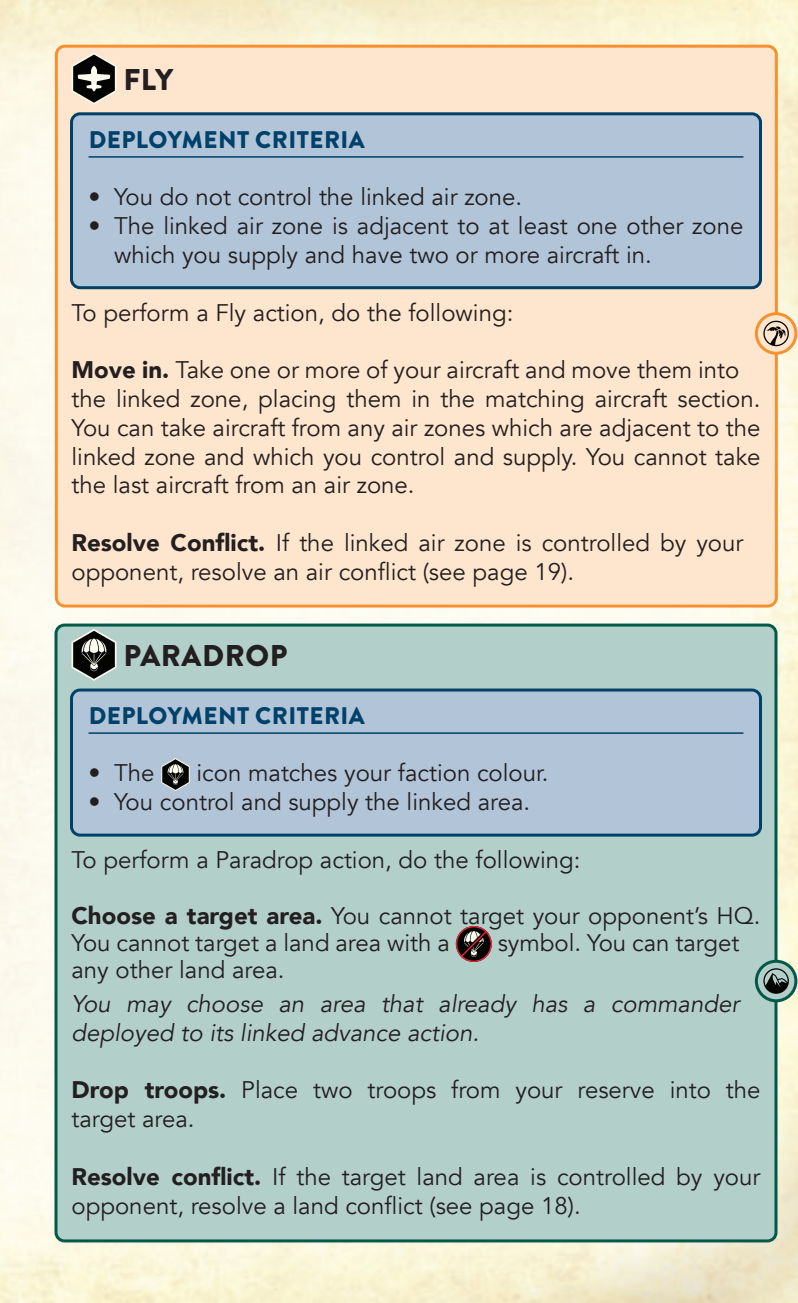
<style>
.page{position:relative;width:798px;height:1303px;background:#fff}
.page>*{position:absolute;margin:0;border:0;box-sizing:border-box;transform-origin:0 0}
.t1{font:900 30px "Brandon Grotesque";letter-spacing:.02em;color:#231f20}
.t2{font:24px/28.8px "Avenir";color:#231f20}
.t3{font:italic 24px/28.8px "Avenir";color:#231f20}
.t4{font:900 24px "Brandon Grotesque";letter-spacing:.02em;color:#00416a}
.s1{font-weight:900}
</style>
<div class="page">
<img style="left:0;top:0;width:798px;height:1303px">
<div style="left:56px;top:625px;width:720px;height:615px;background:#b3cfca;border-radius:9px"></div>
<div style="left:54px;top:623px;width:723px;height:619px;border:3px solid #005949;border-radius:9px"></div>
<div style="left:56px;top:46px;width:720px;height:560px;background:#fee5cd;border-radius:9px"></div>
<div style="left:55px;top:45px;width:723px;height:562px;border:3px solid #f69130;border-radius:9px"></div>
<svg style="left:72px;top:53px;width:44px;height:52px"></svg>
<div style="left:72px;top:114px;width:688px;height:174px;background:#b1c4d8;border-radius:9px"></div>
<div style="left:70px;top:112px;width:692px;height:177px;border:3px solid #00416a;border-radius:9px"></div>
<hr style="left:89px;top:156px;width:654px;height:2px;background:#00416a">
<svg style="left:72px;top:629px;width:44px;height:52px"></svg>
<div style="left:72px;top:690px;width:688px;height:145px;background:#b1c4d8;border-radius:9px"></div>
<div style="left:70px;top:688px;width:692px;height:148px;border:3px solid #00416a;border-radius:9px"></div>
<hr style="left:89px;top:732px;width:654px;height:2px;background:#00416a">
<svg style="left:161px;top:758px;width:29px;height:33px"></svg>
<svg style="left:456px;top:926px;width:36px;height:36px"></svg>
<svg style="left:756px;top:961px;width:40px;height:39px"></svg>
<div style="left:755px;top:959px;width:42px;height:43px;border:3px solid #005949;border-radius:50%"></div>
<svg style="left:763px;top:968px;width:26px;height:25px"></svg>
<svg style="left:756px;top:314px;width:40px;height:39px"></svg>
<div style="left:755px;top:312px;width:42px;height:43px;border:3px solid #f69130;border-radius:50%"></div>
<svg style="left:763px;top:321px;width:26px;height:25px"></svg>
<svg style="left:382px;top:0;width:34px;height:1px"></svg>
<svg style="left:382px;top:1302px;width:34px;height:1px"></svg>
<p class="t1" style="left:123px;top:65px;width:51px">FLY</p>
<p class="t4" style="left:89px;top:128px;width:278px">DEPLOYMENT CRITERIA</p>
<p class="t2" style="left:89px;top:185px;width:435px">• You do not control the linked air zone.</p>
<p class="t2" style="left:114px;top:214px;width:631px;text-indent:-26px">• The linked air zone is adjacent to at least one other zone which you supply and have two or more aircraft in.</p>
<p class="t2" style="left:72px;top:300px;width:443px">To perform a Fly action, do the following:</p>
<p class="t2" style="left:71px;top:358px;width:690px"><span class="s1">Move in.</span> Take one or more of your aircraft and move them into the linked zone, placing them in the matching aircraft section.<br>You can take aircraft from any air zones which are adjacent to the linked zone and which you control and supply. You cannot take the last aircraft from an air zone.</p>
<p class="t2" style="left:72px;top:531px;width:673px"><span class="s1">Resolve Conflict.</span> If the linked air zone is controlled by your opponent, resolve an air conflict (see page 19).</p>
<p class="t1" style="left:123px;top:641px;width:165px">PARADROP</p>
<p class="t4" style="left:89px;top:704px;width:278px">DEPLOYMENT CRITERIA</p>
<p class="t2" style="left:89px;top:761px;width:67px">• The</p>
<p class="t2" style="left:196px;top:761px;width:354px">icon matches your faction colour.</p>
<p class="t2" style="left:89px;top:790px;width:443px">• You control and supply the linked area.</p>
<p class="t2" style="left:72px;top:847px;width:510px">To perform a Paradrop action, do the following:</p>
<p class="t2" style="left:71px;top:904px;width:690px;line-height:27px"><span class="s1">Choose a target area.</span> You cannot target your opponent’s HQ.<br>You cannot target a land area with a</p>
<p class="t2" style="left:498px;top:930px;width:243px">symbol. You can target</p>
<p class="t2" style="left:72px;top:957px;width:214px">any other land area.</p>
<p class="t3" style="left:72px;top:989px;width:669px">You may choose an area that already has a commander deployed to its linked advance action.</p>
<p class="t2" style="left:72px;top:1078px;width:690px"><span class="s1">Drop troops.</span> Place two troops from your reserve into the target area.</p>
<p class="t2" style="left:72px;top:1164px;width:690px"><span class="s1">Resolve conflict.</span> If the target land area is controlled by your opponent, resolve a land conflict (see page 18).</p>
</div>
